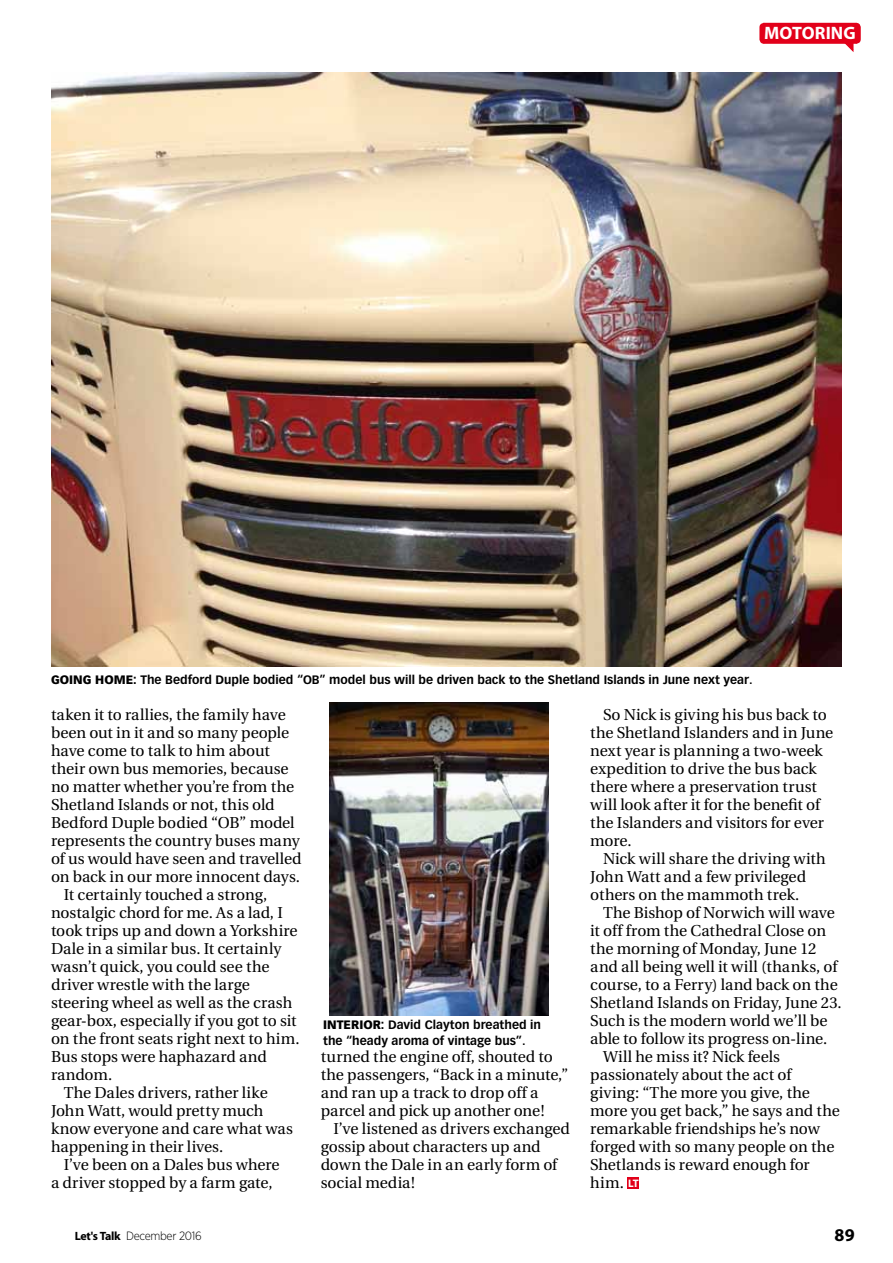
<style>
.page{position:relative;width:893px;height:1263px;background:#fff}
.page>*{position:absolute;margin:0;border:0;box-sizing:border-box;transform-origin:0 0}
.t1{font:700 18px "Myriad Pro";letter-spacing:.01em;color:#fff}
.t2{font:700 18px "Myriad Pro";color:#000}
.t3{font:15.75px/18px "Utopia";letter-spacing:-.005em;color:#000}
.t4{font:15.75px "Utopia";letter-spacing:.025em;color:#000}
.t5{font:700 12px/16.5px "Vectora LH";color:#000}
.t6{font:300 12px "Gotham Narrow";letter-spacing:-.025em;color:#000}
.t7{font:700 10.95px "Myriad Pro";color:#fff}
.s1{font-weight:900}
.s2{font-family:"Myriad Pro";font-weight:700}
</style>
<div class="page">
<div style="left:763px;top:23px;width:93px;height:21px;background:#e2001a"></div>
<svg style="left:759px;top:23px;width:5px;height:21px"></svg>
<svg style="left:842px;top:23px;width:19px;height:29px"></svg>
<img style="left:51px;top:72px;width:791px;height:594px">
<img style="left:330px;top:702px;width:219px;height:314px">
<div style="left:628px;top:1177px;width:11px;height:12px;background:#e2001a"></div>
<p class="t1" style="left:764px;top:21px;width:93px">MOTORING</p>
<p class="t5" style="left:51px;top:671px;width:703px"><span class="s1">GOING HOME:</span> The Bedford Duple bodied “OB” model bus will be driven back to the Shetland Islands in June next year.</p>
<p class="t3" style="left:51px;top:706px;width:236px">taken it to rallies, the family have</p>
<p class="t3" style="left:51px;top:724px;width:240px">been out in it and so many people</p>
<p class="t3" style="left:51px;top:742px;width:220px">have come to talk to him about</p>
<p class="t3" style="left:51px;top:760px;width:239px">their own bus memories, because</p>
<p class="t3" style="left:51px;top:778px;width:245px">no matter whether you’re from the</p>
<p class="t3" style="left:51px;top:796px;width:225px">Shetland Islands or not, this old</p>
<p class="t3" style="left:51px;top:814px;width:245px">Bedford Duple bodied “OB” model</p>
<p class="t3" style="left:51px;top:832px;width:250px">represents the country buses many</p>
<p class="t3" style="left:51px;top:850px;width:252px">of us would have seen and travelled</p>
<p class="t3" style="left:51px;top:868px;width:250px">on back in our more innocent days.</p>
<p class="t3" style="left:64px;top:886px;width:205px">It certainly touched a strong,</p>
<p class="t3" style="left:51px;top:904px;width:233px">nostalgic chord for me. As a lad, I</p>
<p class="t3" style="left:51px;top:922px;width:248px">took trips up and down a Yorkshire</p>
<p class="t3" style="left:51px;top:940px;width:232px">Dale in a similar bus. It certainly</p>
<p class="t3" style="left:51px;top:958px;width:220px">wasn’t quick, you could see the</p>
<p class="t3" style="left:51px;top:976px;width:200px">driver wrestle with the large</p>
<p class="t3" style="left:51px;top:994px;width:243px">steering wheel as well as the crash</p>
<p class="t3" style="left:51px;top:1012px;width:247px">gear-box, especially if you got to sit</p>
<p class="t3" style="left:51px;top:1030px;width:250px">on the front seats right next to him.</p>
<p class="t3" style="left:51px;top:1048px;width:217px">Bus stops were haphazard and</p>
<p class="t3" style="left:51px;top:1066px;width:63px">random.</p>
<p class="t3" style="left:64px;top:1084px;width:205px">The Dales drivers, rather like</p>
<p class="t3" style="left:51px;top:1102px;width:214px">John Watt, would pretty much</p>
<p class="t3" style="left:51px;top:1120px;width:243px">know everyone and care what was</p>
<p class="t3" style="left:51px;top:1138px;width:174px">happening in their lives.</p>
<p class="t3" style="left:64px;top:1156px;width:217px">I’ve been on a Dales bus where</p>
<p class="t3" style="left:51px;top:1174px;width:223px">a driver stopped by a farm gate,</p>
<p class="t5" style="left:323px;top:1016px;width:220px"><span class="s1">INTERIOR:</span> David Clayton breathed in the “heady aroma of vintage bus”.</p>
<p class="t3" style="left:321px;top:1048px;width:249px">turned the engine off, shouted to the passengers, “Back in a minute,” and ran up a track to drop off a parcel and pick up another one!</p>
<p class="t3" style="left:321px;top:1120px;width:251px;text-indent:13px">I’ve listened as drivers exchanged gossip about characters up and down the Dale in an early form of social media!</p>
<p class="t3" style="left:590px;top:706px;width:245px;text-indent:13px">So Nick is giving his bus back to the Shetland Islanders and in June next year is planning a two-week expedition to drive the bus back there where a preservation trust will look after it for the benefit of the Islanders and visitors for ever more.</p>
<p class="t3" style="left:590px;top:850px;width:237px;text-indent:13px">Nick will share the driving with<br>John Watt and a few privileged others on the mammoth trek.</p>
<p class="t3" style="left:603px;top:904px;width:233px">The Bishop of Norwich will wave</p>
<p class="t3" style="left:590px;top:922px;width:237px">it off from the Cathedral Close on</p>
<p class="t3" style="left:590px;top:940px;width:228px">the morning of Monday, June 12</p>
<p class="t4" style="left:590px;top:958px;width:249px">and all being well it will (thanks, of</p>
<p class="t3" style="left:590px;top:976px;width:249px">course, to a Ferry) land back on the</p>
<p class="t3" style="left:590px;top:994px;width:253px">Shetland Islands on Friday, June 23.</p>
<p class="t3" style="left:590px;top:1012px;width:239px">Such is the modern world we’ll be</p>
<p class="t3" style="left:590px;top:1030px;width:238px">able to follow its progress on-line.</p>
<p class="t3" style="left:603px;top:1048px;width:178px">Will he miss it? Nick feels</p>
<p class="t3" style="left:590px;top:1066px;width:203px">passionately about the act of</p>
<p class="t3" style="left:590px;top:1084px;width:221px">giving: “The more you give, the</p>
<p class="t3" style="left:590px;top:1102px;width:251px">more you get back,” he says and the</p>
<p class="t3" style="left:590px;top:1120px;width:231px">remarkable friendships he’s now</p>
<p class="t3" style="left:590px;top:1138px;width:246px">forged with so many people on the</p>
<p class="t3" style="left:590px;top:1156px;width:221px">Shetlands is reward enough for</p>
<p class="t3" style="left:590px;top:1174px;width:35px">him.</p>
<p class="t7" style="left:628px;top:1176px;width:12px">LT</p>
<p class="t6" style="left:75px;top:1228px;width:128px"><span class="s2">LET'S TALK</span> December 2016</p>
<p class="t2" style="left:834px;top:1223px;width:22px">89</p>
</div>
